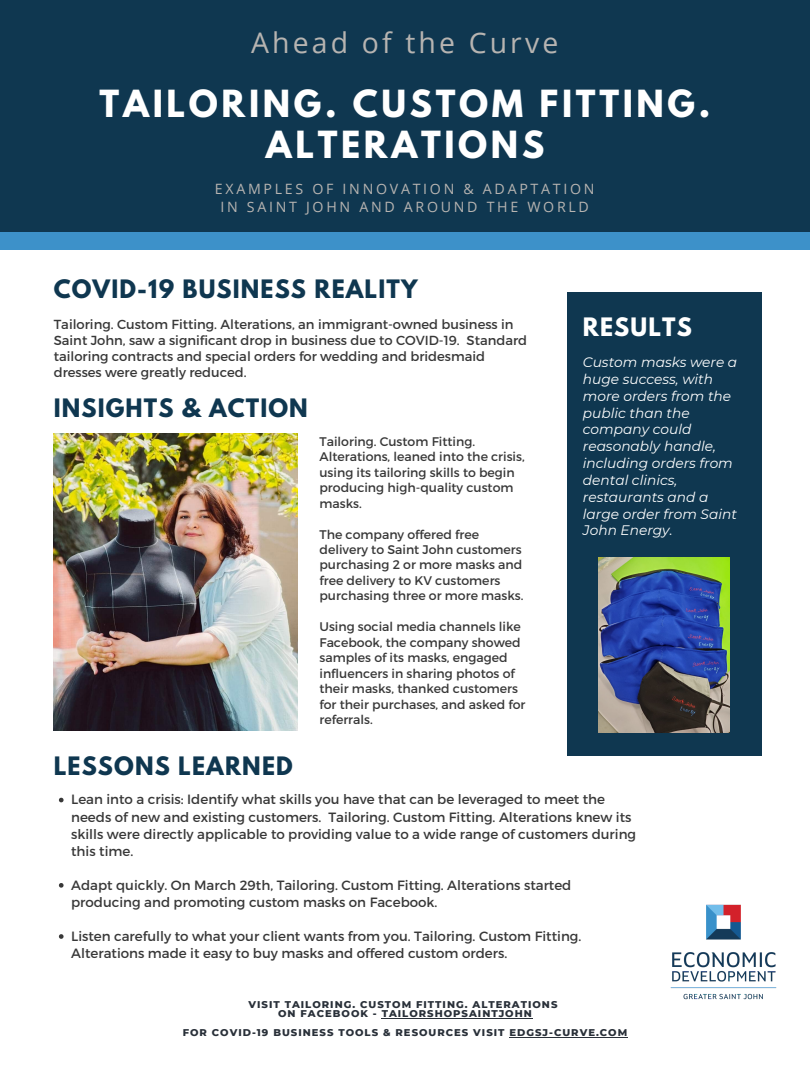
<style>
.page{position:relative;width:810px;height:1080px;background:#fff}
.page>*{position:absolute;margin:0;border:0;box-sizing:border-box;transform-origin:0 0}
.t1{font:700 33.12px/41px "League Spartan";letter-spacing:.11em;color:#fff;text-align:center}
.t2{font:28.44px "Open Sans";letter-spacing:.11em;color:#b7b4b1}
.t3{font:700 22.5px "League Spartan";letter-spacing:.05em;color:#0f3750}
.t4{font:700 22.5px "League Spartan";letter-spacing:.05em;color:#fff}
.t5{font:14.19px/17.3px "Open Sans";letter-spacing:.19em;color:#b7b4b1;text-align:center}
.t6{font:italic 13.75px/16.8px "Montserrat";color:#fff}
.t7{font:13.44px/17.1px "Montserrat";color:#383838}
.t8{font:13.12px/15.9px "Montserrat";color:#383838}
.t9{font:12.5px/15.5px "Montserrat";color:#383838}
.t10{font:800 10px/9.4px "Montserrat";letter-spacing:.1em;color:#293039;text-align:center}
</style>
<div class="page">
<div style="left:0;top:0;width:810px;height:239px;background:#0f3750"></div>
<div style="left:0;top:232px;width:810px;height:18px;background:#3d91c9"></div>
<img style="left:54px;top:434px;width:244px;height:296px">
<div style="left:567px;top:293px;width:195px;height:463px;background:#0f3750"></div>
<img style="left:670px;top:904px;width:107px;height:96px">
<img style="left:599px;top:558px;width:131px;height:174px">
<svg style="left:59px;top:798px;width:5px;height:4px"></svg>
<svg style="left:59px;top:883px;width:5px;height:5px"></svg>
<svg style="left:59px;top:934px;width:5px;height:5px"></svg>
<hr style="left:382px;top:1018px;width:151px;height:1px;background:#293039">
<hr style="left:509px;top:1037px;width:119px;height:1px;background:#293039">
<h2 class="t2" style="left:251px;top:23px;width:309px">Ahead of the Curve</h2>
<h1 class="t1" style="left:100px;top:88px;width:612px">TAILORING. CUSTOM FITTING.<br>ALTERATIONS</h1>
<p class="t5" style="left:215px;top:180px;width:381px">EXAMPLES OF INNOVATION &amp; ADAPTATION<br>IN SAINT JOHN AND AROUND THE WORLD</p>
<h3 class="t3" style="left:54px;top:278px;width:365px">COVID-19 BUSINESS REALITY</h3>
<p class="t8" style="left:54px;top:316px;width:475px">Tailoring. Custom Fitting. Alterations, an immigrant-owned business in Saint John, saw a significant drop in business due to COVID-19. Standard tailoring contracts and special orders for wedding and bridesmaid dresses were greatly reduced.</p>
<h3 class="t3" style="left:54px;top:397px;width:256px">INSIGHTS &amp; ACTION</h3>
<h3 class="t3" style="left:54px;top:755px;width:241px">LESSONS LEARNED</h3>
<p class="t9" style="left:319px;top:433px;width:207px">Tailoring. Custom Fitting.<br>Alterations, leaned into the crisis, using its tailoring skills to begin producing high-quality custom masks.</p>
<p class="t9" style="left:319px;top:526px;width:206px">The company offered free delivery to Saint John customers purchasing 2 or more masks and free delivery to KV customers purchasing three or more masks.</p>
<p class="t9" style="left:319px;top:619px;width:208px">Using social media channels like<br>Facebook, the company showed samples of its masks, engaged influencers in sharing photos of their masks, thanked customers for their purchases, and asked for referrals.</p>
<h3 class="t4" style="left:583px;top:315px;width:111px">RESULTS</h3>
<p class="t6" style="left:583px;top:354px;width:156px">Custom masks were a huge success, with more orders from the public than the company could reasonably handle, including orders from dental clinics, restaurants and a large order from Saint<br>John Energy.</p>
<p class="t7" style="left:71px;top:790px;width:567px">Lean into a crisis: Identify what skills you have that can be leveraged to meet the needs of new and existing customers. Tailoring. Custom Fitting. Alterations knew its skills were directly applicable to providing value to a wide range of customers during this time.</p>
<p class="t7" style="left:71px;top:876px;width:502px">Adapt quickly. On March 29th, Tailoring. Custom Fitting. Alterations started producing and promoting custom masks on Facebook.</p>
<p class="t7" style="left:71px;top:927px;width:512px">Listen carefully to what your client wants from you. Tailoring. Custom Fitting.<br>Alterations made it easy to buy masks and offered custom orders.</p>
<p class="t10" style="left:249px;top:1000px;width:310px">VISIT TAILORING. CUSTOM FITTING. ALTERATIONS<br>ON FACEBOOK - TAILORSHOPSAINTJOHN</p>
<p class="t10" style="left:183px;top:1028px;width:446px">FOR COVID-19 BUSINESS TOOLS &amp; RESOURCES VISIT EDGSJ-CURVE.COM</p>
</div>
